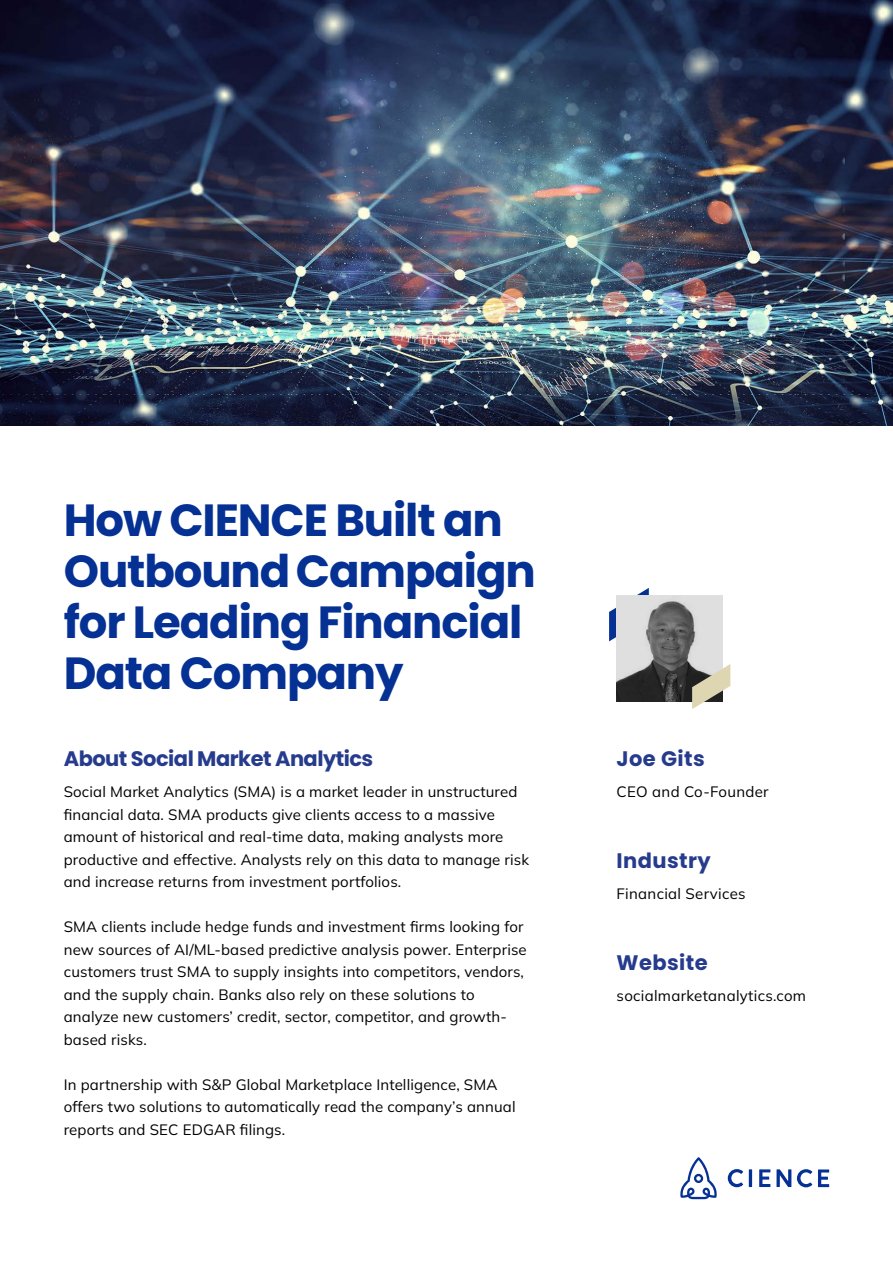
<style>
.page{position:relative;width:893px;height:1263px;background:#fff}
.page>*{position:absolute;margin:0;border:0;box-sizing:border-box;transform-origin:0 0}
.t1{font:700 45px/51px "Poppins";letter-spacing:-.025em;color:#053094}
.t2{font:700 21px "Poppins";letter-spacing:-.025em;color:#263b8c}
.t3{font:700 21px "Poppins";letter-spacing:.02em;color:#263b8c}
.t4{font:15px/22.5px "Mulish";letter-spacing:.01em;color:#000}
</style>
<div class="page">
<img style="left:0;top:0;width:893px;height:425px">
<svg style="left:728px;top:1169px;width:15px;height:18px"></svg>
<hr style="left:749px;top:1169px;width:3px;height:18px;background:#053094">
<svg style="left:759px;top:1169px;width:11px;height:18px"></svg>
<svg style="left:797px;top:1169px;width:15px;height:18px"></svg>
<svg style="left:818px;top:1169px;width:11px;height:18px"></svg>
<svg style="left:776px;top:1169px;width:15px;height:18px"></svg>
<svg style="left:680px;top:1157px;width:37px;height:42px"></svg>
<svg style="left:609px;top:588px;width:40px;height:53px"></svg>
<img style="left:617px;top:595px;width:106px;height:107px">
<svg style="left:692px;top:664px;width:38px;height:45px"></svg>
<h1 class="t1" style="left:64px;top:495px;width:473px">How CIENCE Built an<br>Outbound Campaign for Leading Financial<br>Data Company</h1>
<h2 class="t2" style="left:64px;top:747px;width:311px">About Social Market Analytics</h2>
<p class="t4" style="left:64px;top:780px;width:467px">Social Market Analytics (SMA) is a market leader in unstructured financial data. SMA products give clients access to a massive amount of historical and real-time data, making analysts more productive and effective. Analysts rely on this data to manage risk and increase returns from investment portfolios.</p>
<p class="t4" style="left:64px;top:915px;width:464px">SMA clients include hedge funds and investment firms looking for new sources of AI/ML-based predictive analysis power. Enterprise customers trust SMA to supply insights into competitors, vendors, and the supply chain. Banks also rely on these solutions to analyze new customers’ credit, sector, competitor, and growth&shy;based risks.</p>
<p class="t4" style="left:64px;top:1073px;width:453px">In partnership with S&amp;P Global Marketplace Intelligence, SMA offers two solutions to automatically read the company’s annual reports and SEC EDGAR filings.</p>
<h2 class="t2" style="left:617px;top:747px;width:90px">Joe Gits</h2>
<p class="t4" style="left:617px;top:780px;width:154px">CEO and Co-Founder</p>
<h2 class="t3" style="left:617px;top:849px;width:96px">Industry</h2>
<p class="t4" style="left:617px;top:882px;width:130px">Financial Services</p>
<h2 class="t3" style="left:617px;top:951px;width:93px">Website</h2>
<p class="t4" style="left:617px;top:984px;width:191px">socialmarketanalytics.com</p>
</div>
